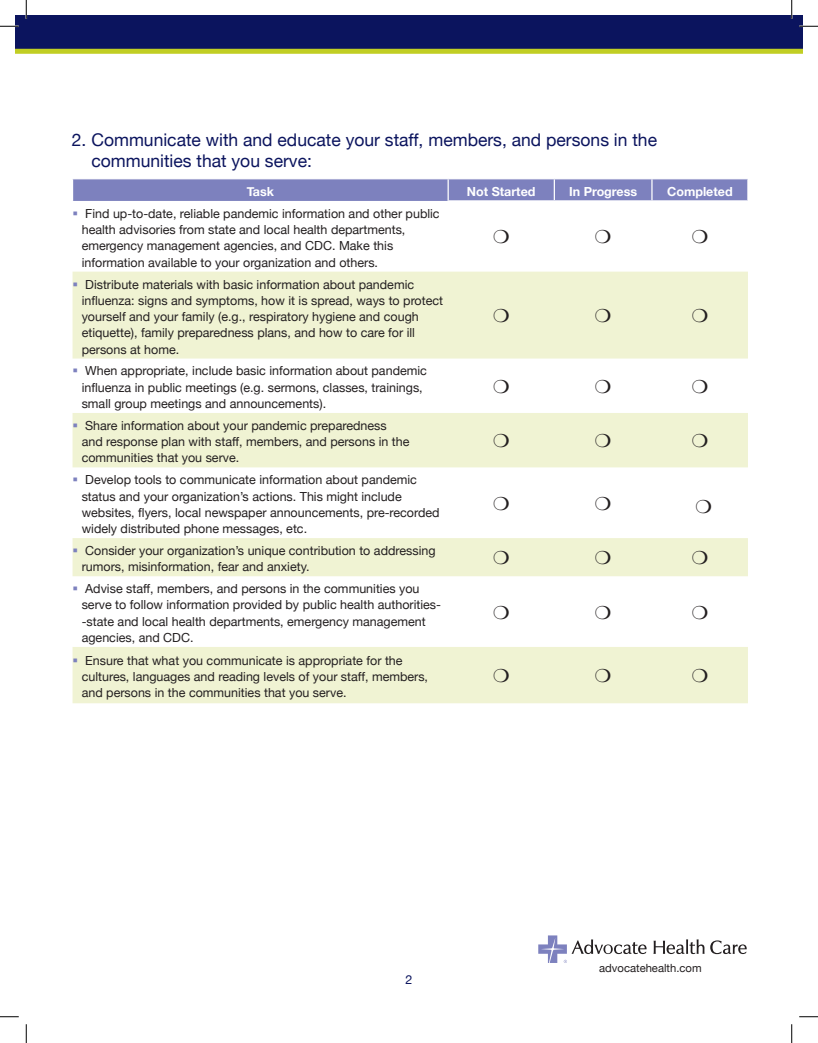
<style>
.page{position:relative;width:818px;height:1043px;background:#fff}
.page>*{position:absolute;margin:0;border:0;box-sizing:border-box;transform-origin:0 0}
.t1{font:17.5px/21px "Helvetica Neue";color:#0b145e}
.t2{font:12.5px/16.2px "Helvetica Neue";color:#231f20}
.t3{font:700 12.5px "Helvetica Neue";color:#fff}
.t4{font:12.5px "Helvetica Neue";color:#0b145e}
.t5{font:11.25px "Helvetica Neue";color:#231f20}
.s1{color:#7d81be}
</style>
<div class="page">
<div style="left:15px;top:15px;width:787px;height:34px;background:#0b145e"></div>
<div style="left:15px;top:49px;width:787px;height:5px;background:#c1ce23"></div>
<svg style="left:72px;top:271px;width:675px;height:432px;fill:#f0f3d3"></svg>
<div style="left:72px;top:179px;width:676px;height:22px;background:#7d81be"></div>
<hr style="left:447px;top:200px;width:107px;height:1px;background:#fff">
<hr style="left:554px;top:200px;width:98px;height:1px;background:#fff">
<hr style="left:652px;top:200px;width:96px;height:1px;background:#fff">
<svg style="left:653px;top:939px;width:51px;height:15px"></svg>
<svg style="left:710px;top:940px;width:36px;height:14px"></svg>
<svg style="left:538px;top:935px;width:108px;height:28px"></svg>
<svg style="left:0;top:25px;width:19px;height:2px"></svg>
<svg style="left:799px;top:25px;width:19px;height:2px"></svg>
<svg style="left:0;top:1016px;width:19px;height:1px"></svg>
<svg style="left:799px;top:1016px;width:19px;height:1px"></svg>
<svg style="left:25px;top:0;width:2px;height:19px"></svg>
<svg style="left:25px;top:1024px;width:2px;height:18px"></svg>
<svg style="left:790px;top:0;width:2px;height:19px"></svg>
<svg style="left:791px;top:1024px;width:1px;height:18px"></svg>
<svg style="left:493px;top:309px;width:15px;height:13px"></svg>
<svg style="left:595px;top:309px;width:15px;height:13px"></svg>
<svg style="left:692px;top:309px;width:15px;height:13px"></svg>
<svg style="left:493px;top:379px;width:15px;height:14px"></svg>
<svg style="left:595px;top:379px;width:15px;height:14px"></svg>
<svg style="left:692px;top:379px;width:15px;height:14px"></svg>
<svg style="left:493px;top:434px;width:15px;height:13px"></svg>
<svg style="left:595px;top:434px;width:15px;height:13px"></svg>
<svg style="left:692px;top:434px;width:15px;height:13px"></svg>
<svg style="left:493px;top:496px;width:15px;height:14px"></svg>
<svg style="left:595px;top:496px;width:15px;height:14px"></svg>
<svg style="left:696px;top:499px;width:15px;height:14px"></svg>
<svg style="left:493px;top:551px;width:15px;height:13px"></svg>
<svg style="left:595px;top:551px;width:15px;height:13px"></svg>
<svg style="left:692px;top:551px;width:15px;height:13px"></svg>
<svg style="left:493px;top:605px;width:15px;height:14px"></svg>
<svg style="left:595px;top:605px;width:15px;height:14px"></svg>
<svg style="left:692px;top:605px;width:15px;height:14px"></svg>
<svg style="left:493px;top:669px;width:15px;height:13px"></svg>
<svg style="left:595px;top:669px;width:15px;height:13px"></svg>
<svg style="left:692px;top:669px;width:15px;height:13px"></svg>
<p class="t1" style="left:91px;top:129px;width:567px;text-indent:-19px">2. Communicate with and educate your staff, members, and persons in the communities that you serve:</p>
<p class="t3" style="left:247px;top:184px;width:29px">Task</p>
<p class="t3" style="left:467px;top:184px;width:70px">Not Started</p>
<p class="t3" style="left:569px;top:184px;width:70px">In Progress</p>
<p class="t3" style="left:667px;top:184px;width:67px">Completed</p>
<p class="t2" style="left:82px;top:205px;width:359px;text-indent:-9px"><span class="s1">▪</span> Find up-to-date, reliable pandemic information and other public health advisories from state and local health departments, emergency management agencies, and CDC. Make this information available to your organization and others.</p>
<p class="t2" style="left:82px;top:276px;width:363px;text-indent:-9px"><span class="s1">▪</span> Distribute materials with basic information about pandemic influenza: signs and symptoms, how it is spread, ways to protect yourself and your family (e.g., respiratory hygiene and cough etiquette), family preparedness plans, and how to care for ill persons at home.</p>
<p class="t2" style="left:82px;top:363px;width:347px;text-indent:-9px"><span class="s1">▪</span> When appropriate, include basic information about pandemic influenza in public meetings (e.g. sermons, classes, trainings, small group meetings and announcements).</p>
<p class="t2" style="left:82px;top:417px;width:329px;text-indent:-9px"><span class="s1">▪</span> Share information about your pandemic preparedness and response plan with staff, members, and persons in the communities that you serve.</p>
<p class="t2" style="left:82px;top:471px;width:359px;text-indent:-9px"><span class="s1">▪</span> Develop tools to communicate information about pandemic status and your organization’s actions. This might include websites, flyers, local newspaper announcements, pre-recorded widely distributed phone messages, etc.</p>
<p class="t2" style="left:82px;top:542px;width:355px;text-indent:-9px"><span class="s1">▪</span> Consider your organization’s unique contribution to addressing rumors, misinformation, fear and anxiety.</p>
<p class="t2" style="left:82px;top:580px;width:361px;text-indent:-9px"><span class="s1">▪</span> Advise staff, members, and persons in the communities you serve to follow information provided by public health authorities--state and local health departments, emergency management agencies, and CDC.</p>
<p class="t2" style="left:82px;top:652px;width:348px;text-indent:-9px"><span class="s1">▪</span> Ensure that what you communicate is appropriate for the cultures, languages and reading levels of your staff, members, and persons in the communities that you serve.</p>
<p class="t4" style="left:405px;top:971px;width:8px">2</p>
<p class="t5" style="left:599px;top:961px;width:104px">advocatehealth.com</p>
</div>
